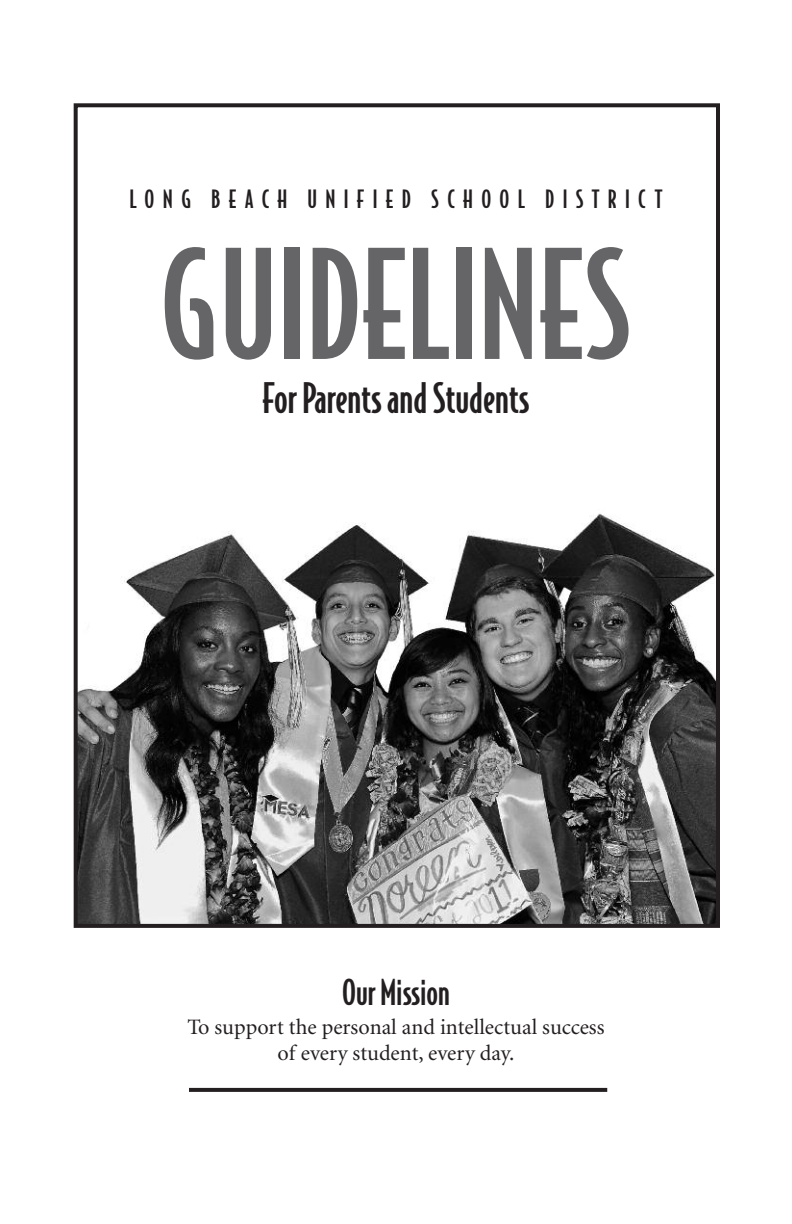
<style>
.page{position:relative;width:792px;height:1224px;background:#fff}
.page>*{position:absolute;margin:0;border:0;box-sizing:border-box;transform-origin:0 0}
.t1{font:500 144px "Bodega Sans";color:#656568}
.t2{font:500 40px "Bodega Sans";color:#231f20}
.t3{font:500 34px "Bodega Sans";color:#231f20}
.t4{font:500 24px "Bodega Sans";letter-spacing:.35em;color:#231f20}
.t5{font:22px/26.4px "Minion";color:#231f20;text-align:center}
</style>
<div class="page">
<img style="left:79px;top:513px;width:636px;height:410px">
<div style="left:74px;top:103px;width:646px;height:825px;border:4px solid #231f20"></div>
<svg style="left:189px;top:1088px;width:418px;height:4px;background:#282425"></svg>
<p class="t4" style="left:130px;top:186px;width:534px">LONG BEACH UNIFIED SCHOOL DISTRICT</p>
<h1 class="t1" style="left:160px;top:225px;width:473px">GUIDELINES</h1>
<h2 class="t2" style="left:262px;top:376px;width:269px">ForParentsandStudents</h2>
<h3 class="t3" style="left:342px;top:973px;width:109px">Our Mission</h3>
<p class="t5" style="left:187px;top:1016px;width:419px">To support the personal and intellectual success of every student, every day.</p>
</div>
